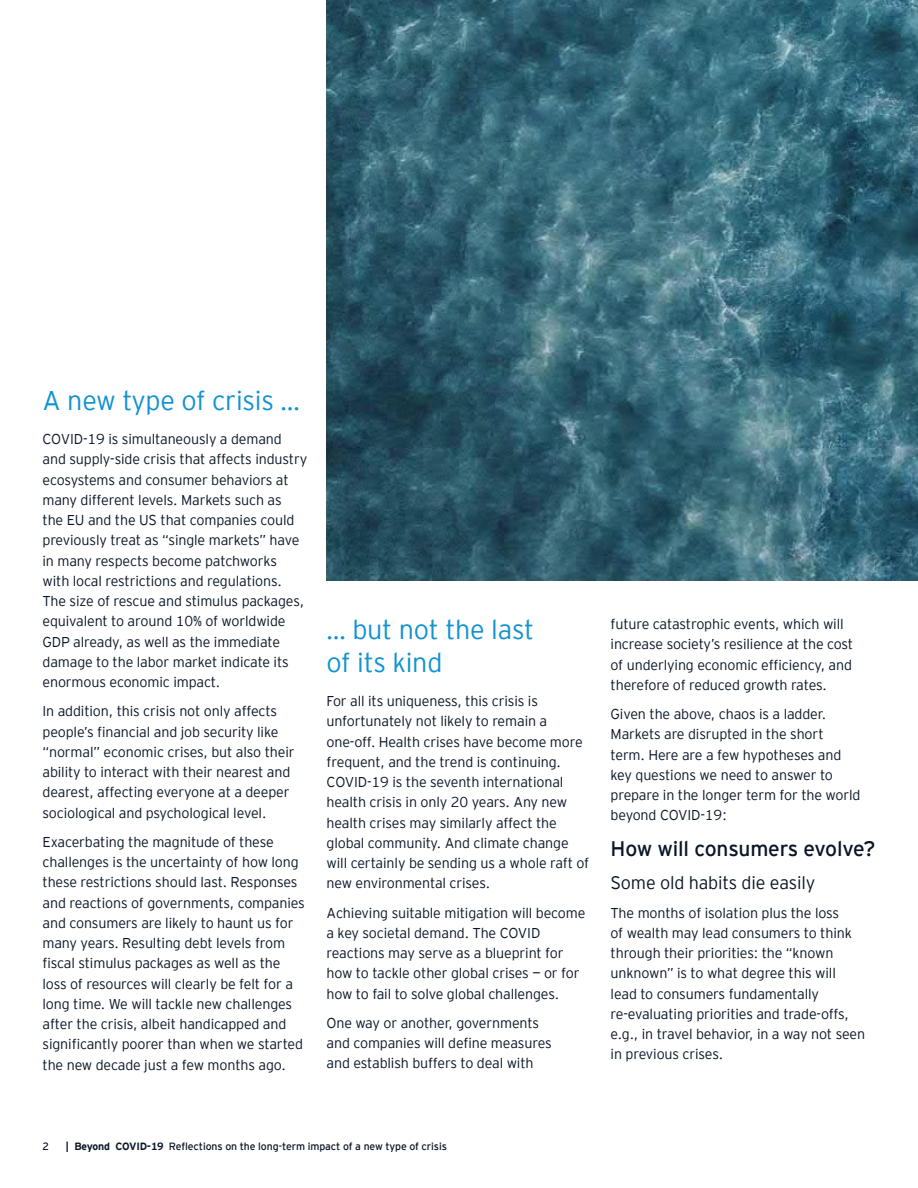
<style>
.page{position:relative;width:918px;height:1188px;background:#fff}
.page>*{position:absolute;margin:0;border:0;box-sizing:border-box;transform-origin:0 0}
.t1{font:300 27px/33px "EY Interstate";letter-spacing:-.01em;color:#1192d1}
.t2{font:21px "EY Interstate";letter-spacing:-.01em;color:#0a1627}
.t3{font:300 18px "EY Interstate";letter-spacing:-.01em;color:#0a1627}
.t4{font:300 14.25px/20.2px "EY Interstate";letter-spacing:-.01em;color:#0a1627}
.t5{font:10.5px "EY Interstate";letter-spacing:-.01em;color:#0a1627}
.s1{font-weight:700}
</style>
<div class="page">
<svg style="left:327px;top:0;width:591px;height:580px;background:#346474"></svg>
<h1 class="t1" style="left:43px;top:383px;width:259px">A new type of crisis …</h1>
<p class="t4" style="left:43px;top:428px;width:266px">COVID-19 is simultaneously a demand and supply-side crisis that affects industry ecosystems and consumer behaviors at many different levels. Markets such as<br>the EU and the US that companies could previously treat as “single markets” have in many respects become patchworks with local restrictions and regulations.<br>The size of rescue and stimulus packages, equivalent to around 10% of worldwide GDP already, as well as the immediate damage to the labor market indicate its enormous economic impact.</p>
<p class="t4" style="left:43px;top:700px;width:254px">In addition, this crisis not only affects people’s financial and job security like “normal” economic crises, but also their ability to interact with their nearest and dearest, affecting everyone at a deeper sociological and psychological level.</p>
<p class="t4" style="left:43px;top:831px;width:264px">Exacerbating the magnitude of these challenges is the uncertainty of how long these restrictions should last. Responses and reactions of governments, companies and consumers are likely to haunt us for many years. Resulting debt levels from fiscal stimulus packages as well as the loss of resources will clearly be felt for a long time. We will tackle new challenges after the crisis, albeit handicapped and significantly poorer than when we started the new decade just a few months ago.</p>
<h1 class="t1" style="left:327px;top:612px;width:209px">… but not the last of its kind</h1>
<p class="t4" style="left:327px;top:690px;width:264px">For all its uniqueness, this crisis is unfortunately not likely to remain a one-off. Health crises have become more frequent, and the trend is continuing.<br>COVID-19 is the seventh international health crisis in only 20 years. Any new health crises may similarly affect the global community. And climate change will certainly be sending us a whole raft of new environmental crises.</p>
<p class="t4" style="left:327px;top:902px;width:260px">Achieving suitable mitigation will become a key societal demand. The COVID reactions may serve as a blueprint for how to tackle other global crises — or for how to fail to solve global challenges.</p>
<p class="t4" style="left:327px;top:1012px;width:227px">One way or another, governments and companies will define measures and establish buffers to deal with</p>
<p class="t4" style="left:611px;top:613px;width:244px">future catastrophic events, which will increase society’s resilience at the cost of underlying economic efficiency, and therefore of reduced growth rates.</p>
<p class="t4" style="left:611px;top:703px;width:251px">Given the above, chaos is a ladder.<br>Markets are disrupted in the short term. Here are a few hypotheses and key questions we need to answer to prepare in the longer term for the world beyond COVID-19:</p>
<h2 class="t2" style="left:611px;top:834px;width:266px">How will consumers evolve?</h2>
<p class="t3" style="left:611px;top:870px;width:206px">Some old habits die easily</p>
<p class="t4" style="left:611px;top:902px;width:256px">The months of isolation plus the loss<br>of wealth may lead consumers to think through their priorities: the “known unknown” is to what degree this will lead to consumers fundamentally re‑evaluating priorities and trade-offs, e.g., in travel behavior, in a way not seen in previous crises.</p>
<p class="t5" style="left:43px;top:1138px;width:8px">2</p>
<p class="t5" style="left:66px;top:1138px;width:383px"><span class="s1">| Beyond COVID-19</span> Reflections on the long-term impact of a new type of crisis</p>
</div>
